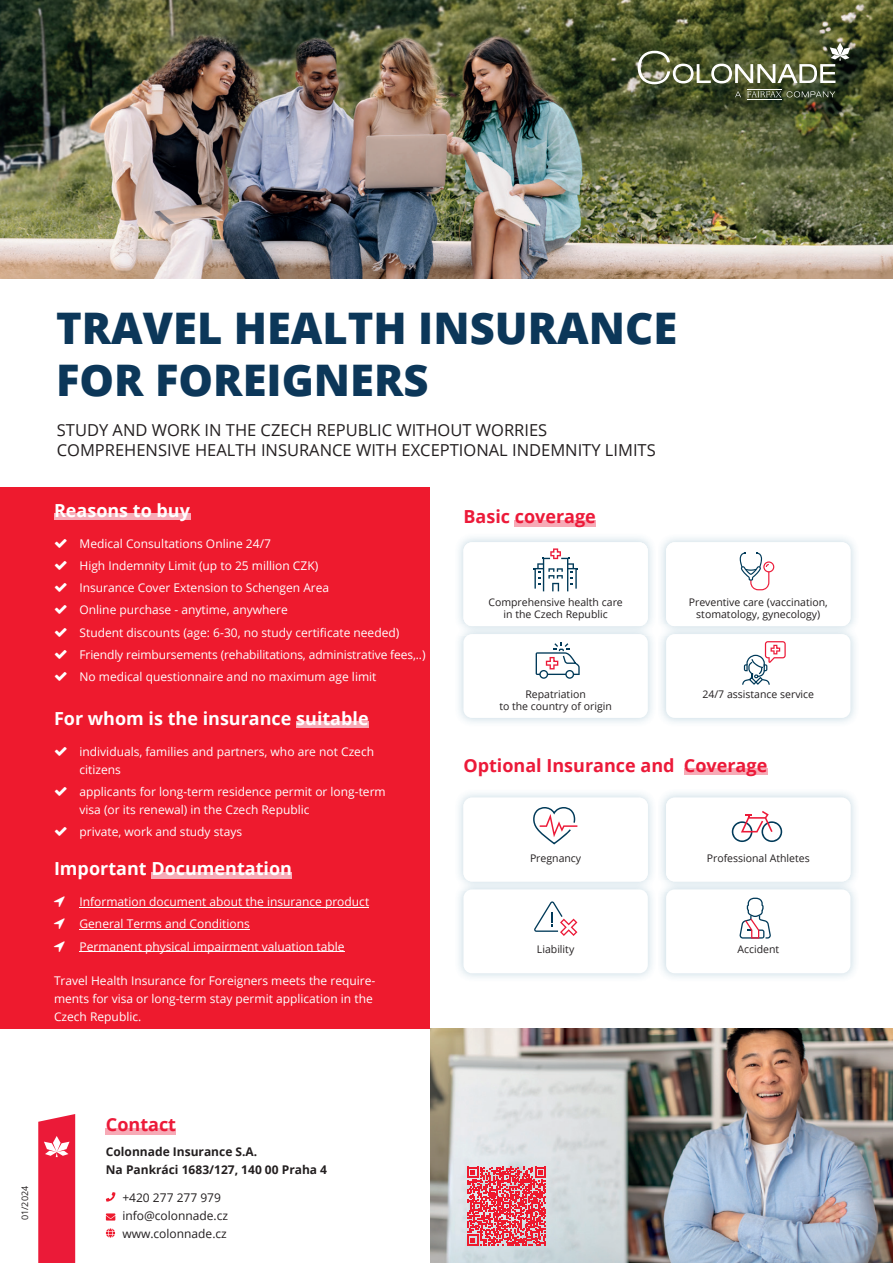
<style>
.page{position:relative;width:893px;height:1263px;background:#fff}
.page>*{position:absolute;margin:0;border:0;box-sizing:border-box;transform-origin:0 0}
.t1{font:800 43.5px/52.2px "Open Sans";color:#0c3759}
.t2{font:700 18px "Open Sans";color:#fff}
.t3{font:700 18px "Open Sans";color:#ec1a39}
.t4{font:16.5px/19.8px "Open Sans";color:#231f20}
.t5{font:12px/22.2px "Open Sans";color:#fff}
.t6{font:700 12px/18px "Open Sans";color:#231f20}
.t7{font:12px/18px "Open Sans";color:#231f20}
.t8{font:10.5px/12px "Open Sans";color:#231f20;text-align:center}
.t9{font:9px "Open Sans";color:#231f20}
</style>
<div class="page">
<img style="left:0;top:0;width:893px;height:279px">
<svg style="left:735px;top:91px;width:6px;height:6px"></svg>
<svg style="left:787px;top:91px;width:48px;height:6px"></svg>
<svg style="left:747px;top:91px;width:34px;height:6px"></svg>
<hr style="left:747px;top:89px;width:34px;height:1px;background:#fff">
<hr style="left:747px;top:100px;width:34px;height:1px;background:#fff">
<svg style="left:638px;top:43px;width:212px;height:41px;background:#687050"></svg>
<div style="left:0;top:487px;width:430px;height:542px;background:#ee1a2e"></div>
<div style="left:54px;top:514px;width:136px;height:6px;background:#f7aab6"></div>
<div style="left:296px;top:722px;width:73px;height:6px;background:#f7aab6"></div>
<div style="left:515px;top:520px;width:81px;height:6px;background:#f7aab6"></div>
<div style="left:684px;top:768px;width:83px;height:6px;background:#f7aab6"></div>
<img style="left:430px;top:1029px;width:463px;height:234px">
<div style="left:151px;top:872px;width:141px;height:6px;background:#f7aab6"></div>
<hr style="left:80px;top:907px;width:289px;height:1px;background:#fff">
<hr style="left:80px;top:929px;width:170px;height:1px;background:#fff">
<hr style="left:80px;top:951px;width:265px;height:1px;background:#fff">
<img style="left:459px;top:537px;width:396px;height:186px">
<div style="left:463px;top:542px;width:185px;height:84px;background:#fff;border-radius:9px"></div>
<img style="left:459px;top:793px;width:396px;height:185px">
<div style="left:463px;top:798px;width:185px;height:83px;background:#fff;border-radius:9px"></div>
<img style="left:459px;top:625px;width:396px;height:11px">
<img style="left:467px;top:625px;width:177px;height:1px">
<div style="left:463px;top:634px;width:185px;height:84px;background:#fff;border-radius:9px"></div>
<img style="left:459px;top:880px;width:396px;height:11px">
<img style="left:467px;top:880px;width:177px;height:1px">
<div style="left:463px;top:889px;width:185px;height:84px;background:#fff;border-radius:9px"></div>
<div style="left:666px;top:542px;width:184px;height:84px;background:#fff;border-radius:9px"></div>
<div style="left:666px;top:798px;width:184px;height:83px;background:#fff;border-radius:9px"></div>
<img style="left:657px;top:636px;width:1px;height:87px">
<div style="left:666px;top:634px;width:184px;height:84px;background:#fff;border-radius:9px"></div>
<img style="left:657px;top:891px;width:1px;height:87px">
<div style="left:666px;top:889px;width:184px;height:84px;background:#fff;border-radius:9px"></div>
<svg style="left:740px;top:552px;width:34px;height:38px"></svg>
<svg style="left:732px;top:811px;width:50px;height:31px"></svg>
<svg style="left:536px;top:642px;width:44px;height:37px"></svg>
<svg style="left:534px;top:901px;width:43px;height:35px"></svg>
<svg style="left:533px;top:548px;width:45px;height:43px"></svg>
<svg style="left:533px;top:807px;width:44px;height:37px"></svg>
<svg style="left:742px;top:641px;width:44px;height:44px"></svg>
<svg style="left:740px;top:898px;width:31px;height:40px"></svg>
<svg style="left:467px;top:1167px;width:79px;height:79px;background:#e55c6b"></svg>
<svg style="left:38px;top:1114px;width:37px;height:149px;background:#ec2c47"></svg>
<div style="left:106px;top:1128px;width:70px;height:6px;background:#f7aab6"></div>
<svg style="left:106px;top:1192px;width:9px;height:9px"></svg>
<svg style="left:106px;top:1213px;width:9px;height:7px"></svg>
<svg style="left:106px;top:1228px;width:9px;height:9px"></svg>
<h1 class="t1" style="left:56px;top:300px;width:623px">TRAVEL HEALTH INSURANCE<br>FOR FOREIGNERS</h1>
<h3 class="t4" style="left:57px;top:419px;width:600px">STUDY AND WORK IN THE CZECH REPUBLIC WITHOUT WORRIES<br>COMPREHENSIVE HEALTH INSURANCE WITH EXCEPTIONAL INDEMNITY LIMITS</h3>
<h2 class="t2" style="left:54px;top:498px;width:138px">Reasons to buy</h2>
<p class="t5" style="left:80px;top:532px;width:348px">Medical Consultations Online 24/7<br>High Indemnity Limit (up to 25 million CZK)<br>Insurance Cover Extension to Schengen Area<br>Online purchase - anytime, anywhere<br>Student discounts (age: 6-30, no study certificate needed)<br>Friendly reimbursements (rehabilitations, administrative fees,..)<br>No medical questionnaire and no maximum age limit</p>
<h2 class="t2" style="left:54px;top:705px;width:316px">For whom is the insurance suitable</h2>
<p class="t5" style="left:80px;top:742px;width:296px;line-height:18px">individuals, families and partners, who are not Czech citizens</p>
<p class="t5" style="left:80px;top:782px;width:308px;line-height:18px">applicants for long-term residence permit or long-term visa (or its renewal) in the Czech Republic</p>
<p class="t5" style="left:80px;top:820px;width:164px">private, work and study stays</p>
<h2 class="t2" style="left:54px;top:856px;width:239px">Important Documentation</h2>
<p class="t5" style="left:80px;top:890px;width:291px">Information document about the insurance product<br>General Terms and Conditions<br>Permanent physical impairment valuation table</p>
<p class="t5" style="left:54px;top:971px;width:323px;line-height:18px">Travel Health Insurance for Foreigners meets the require&shy;ments for visa or long-term stay permit application in the<br>Czech Republic.</p>
<h2 class="t3" style="left:463px;top:504px;width:134px">Basic coverage</h2>
<p class="t8" style="left:488px;top:596px;width:136px">Comprehensive health care in the Czech Republic</p>
<p class="t8" style="left:499px;top:688px;width:114px">Repatriation<br>to the country of origin</p>
<p class="t8" style="left:689px;top:596px;width:140px">Preventive care (vaccination, stomatology, gynecology)</p>
<p class="t8" style="left:702px;top:688px;width:113px">24/7 assistance service</p>
<h2 class="t3" style="left:463px;top:752px;width:305px">Optional Insurance and Coverage</h2>
<p class="t8" style="left:530px;top:851px;width:53px">Pregnancy</p>
<p class="t8" style="left:537px;top:943px;width:39px">Liability</p>
<p class="t8" style="left:707px;top:851px;width:105px">Professional Athletes</p>
<p class="t8" style="left:737px;top:943px;width:43px">Accident</p>
<p class="t9" style="left:19px;top:1220px;width:36px;rotate:-90deg">01/2024</p>
<h2 class="t3" style="left:106px;top:1112px;width:72px">Contact</h2>
<p class="t6" style="left:106px;top:1142px;width:223px">Colonnade Insurance S.A.<br>Na Pankráci 1683/127, 140 00 Praha 4</p>
<p class="t7" style="left:122px;top:1188px;width:107px">+420 277 277 979 info@colonnade.cz www.colonnade.cz</p>
</div>
